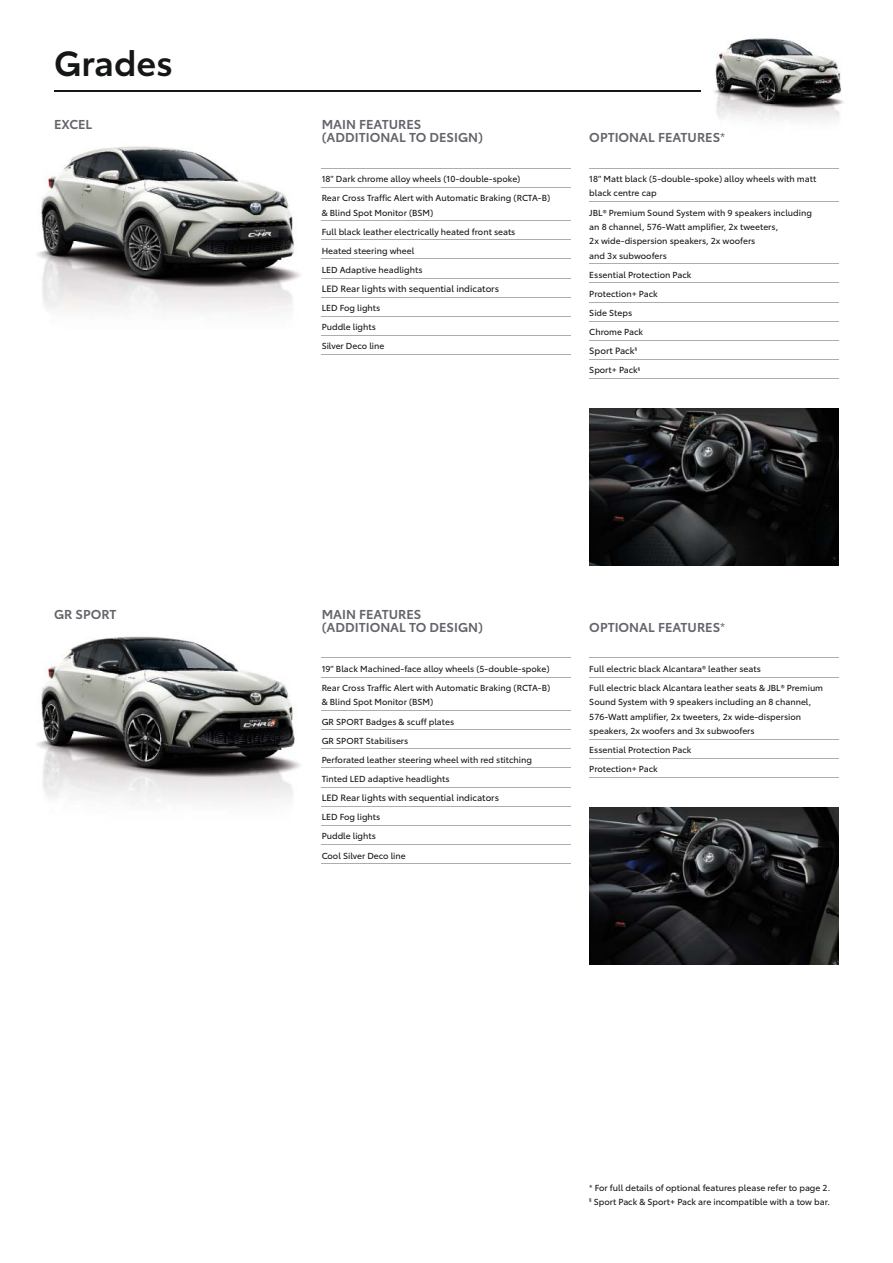
<style>
.page{position:relative;width:893px;height:1263px;background:#fff}
.page>*{position:absolute;margin:0;border:0;box-sizing:border-box;transform-origin:0 0}
.t1{font:600 34.5px "Toyota Type";color:#151616}
.t2{font:600 12.75px/13.5px "Toyota Type";color:#63656a}
.t3{font:9px "Toyota Type";color:#151616}
.t4{font:8.7px/19.2px "Toyota Type";color:#151616}
.s1{font-weight:400}
.s2{font-style:inherit}
</style>
<div class="page">
<hr style="left:54px;top:90px;width:646px;height:2px;background:#151616">
<img style="left:700px;top:38px;width:144px;height:83px">
<img style="left:37px;top:146px;width:285px;height:190px">
<img style="left:37px;top:636px;width:285px;height:190px">
<hr style="left:589px;top:657px;width:250px;height:1px;background:#adadb1">
<hr style="left:589px;top:677px;width:250px;height:1px;background:#adadb1">
<hr style="left:589px;top:739px;width:250px;height:1px;background:#adadb1">
<hr style="left:589px;top:758px;width:250px;height:1px;background:#adadb1">
<hr style="left:589px;top:777px;width:250px;height:1px;background:#adadb1">
<img style="left:589px;top:807px;width:250px;height:158px">
<hr style="left:322px;top:657px;width:249px;height:1px;background:#adadb1">
<hr style="left:322px;top:677px;width:249px;height:1px;background:#adadb1">
<hr style="left:322px;top:710px;width:249px;height:1px;background:#adadb1">
<hr style="left:322px;top:729px;width:249px;height:1px;background:#adadb1">
<hr style="left:322px;top:748px;width:249px;height:1px;background:#adadb1">
<hr style="left:322px;top:768px;width:249px;height:1px;background:#adadb1">
<hr style="left:322px;top:787px;width:249px;height:1px;background:#adadb1">
<hr style="left:322px;top:806px;width:249px;height:1px;background:#adadb1">
<hr style="left:322px;top:825px;width:249px;height:1px;background:#adadb1">
<hr style="left:322px;top:844px;width:249px;height:1px;background:#adadb1">
<hr style="left:322px;top:863px;width:249px;height:1px;background:#adadb1">
<hr style="left:589px;top:168px;width:250px;height:1px;background:#adadb1">
<hr style="left:589px;top:201px;width:250px;height:1px;background:#adadb1">
<hr style="left:589px;top:263px;width:250px;height:1px;background:#adadb1">
<hr style="left:589px;top:282px;width:250px;height:1px;background:#adadb1">
<hr style="left:589px;top:302px;width:250px;height:1px;background:#adadb1">
<hr style="left:589px;top:321px;width:250px;height:1px;background:#adadb1">
<hr style="left:589px;top:340px;width:250px;height:1px;background:#adadb1">
<hr style="left:589px;top:359px;width:250px;height:1px;background:#adadb1">
<hr style="left:589px;top:378px;width:250px;height:1px;background:#adadb1">
<img style="left:589px;top:408px;width:250px;height:158px">
<hr style="left:322px;top:168px;width:249px;height:1px;background:#adadb1">
<hr style="left:322px;top:187px;width:249px;height:1px;background:#adadb1">
<hr style="left:322px;top:220px;width:249px;height:1px;background:#adadb1">
<hr style="left:322px;top:239px;width:249px;height:1px;background:#adadb1">
<hr style="left:322px;top:259px;width:249px;height:1px;background:#adadb1">
<hr style="left:322px;top:278px;width:249px;height:1px;background:#adadb1">
<hr style="left:322px;top:297px;width:249px;height:1px;background:#adadb1">
<hr style="left:322px;top:316px;width:249px;height:1px;background:#adadb1">
<hr style="left:322px;top:335px;width:249px;height:1px;background:#adadb1">
<hr style="left:322px;top:354px;width:249px;height:1px;background:#adadb1">
<h1 class="t1" style="left:54px;top:50px;width:120px">Grades</h1>
<h2 class="t2" style="left:54px;top:118px;width:40px">EXCEL</h2>
<h2 class="t2" style="left:54px;top:608px;width:64px">GR SPORT</h2>
<h2 class="t2" style="left:322px;top:118px;width:163px">MAIN FEATURES (ADDITIONAL TO DESIGN)</h2>
<p class="t4" style="left:322px;top:170px;width:230px">18" Dark chrome alloy wheels (10-double-spoke)<br>Rear Cross Traffic Alert with Automatic Braking (RCTA-B)</p>
<p class="t4" style="left:322px;top:204px;width:195px">&amp; Blind Spot Monitor (BSM)<br>Full black leather electrically heated front seats<br>Heated steering wheel<br>LED Adaptive headlights</p>
<p class="t3" style="left:322px;top:285px;width:179px">LED Rear lights with sequential indicators</p>
<p class="t4" style="left:322px;top:299px;width:64px">LED Fog lights<br>Puddle lights<br>Silver Deco line</p>
<h2 class="t2" style="left:589px;top:132px;width:137px">OPTIONAL FEATURES<span class="s1">*</span></h2>
<p class="t4" style="left:589px;top:172px;width:228px;line-height:14.4px">18" Matt black (5-double-spoke) alloy wheels with matt black centre cap</p>
<p class="t4" style="left:589px;top:206px;width:224px;line-height:14.4px">JBL® Premium Sound System with 9 speakers including an 8 channel, 576-Watt amplifier, 2x tweeters,<br>2x wide-dispersion speakers, 2x woofers<br>and 3x subwoofers</p>
<p class="t4" style="left:589px;top:266px;width:104px">Essential Protection Pack<br>Protection+ Pack<br>Side Steps<br>Chrome Pack</p>
<p class="t3" style="left:589px;top:347px;width:49px">Sport Pack<sup>§</sup></p>
<p class="t4" style="left:589px;top:361px;width:52px">Sport+ Pack<sup>§</sup></p>
<h2 class="t2" style="left:322px;top:608px;width:163px">MAIN FEATURES (ADDITIONAL TO DESIGN)</h2>
<p class="t4" style="left:322px;top:660px;width:230px">19" Black Machined-face alloy wheels (5-double-spoke)<br>Rear Cross Traffic Alert with Automatic Braking (RCTA-B)</p>
<p class="t4" style="left:322px;top:693px;width:212px">&amp; Blind Spot Monitor (BSM)<br>GR SPORT Badges &amp; scuff plates<br>GR SPORT Stabilisers<br>Perforated leather steering wheel with red stitching<br>Tinted LED adaptive headlights</p>
<p class="t3" style="left:322px;top:794px;width:179px">LED Rear lights with sequential indicators</p>
<p class="t4" style="left:322px;top:808px;width:86px">LED Fog lights<br>Puddle lights<br>Cool Silver Deco line</p>
<h2 class="t2" style="left:589px;top:622px;width:137px">OPTIONAL FEATURES<span class="s1">*</span></h2>
<p class="t4" style="left:589px;top:660px;width:235px">Full electric black Alcantara® leather seats<br>Full electric black Alcantara leather seats &amp; JBL® Premium</p>
<p class="t4" style="left:589px;top:696px;width:224px;line-height:14.4px">Sound System with 9 speakers including an 8 channel,<br>576-Watt amplifier, 2x tweeters, 2x wide-dispersion speakers, 2x woofers and 3x subwoofers</p>
<p class="t4" style="left:589px;top:741px;width:104px">Essential Protection Pack<br>Protection+ Pack</p>
<p class="t4" style="left:589px;top:1181px;width:242px;line-height:14.4px"><span class="s2">*</span> For full details of optional features please refer to page 2. <sup>§</sup> Sport Pack &amp; Sport+ Pack are incompatible with a tow bar.</p>
</div>
